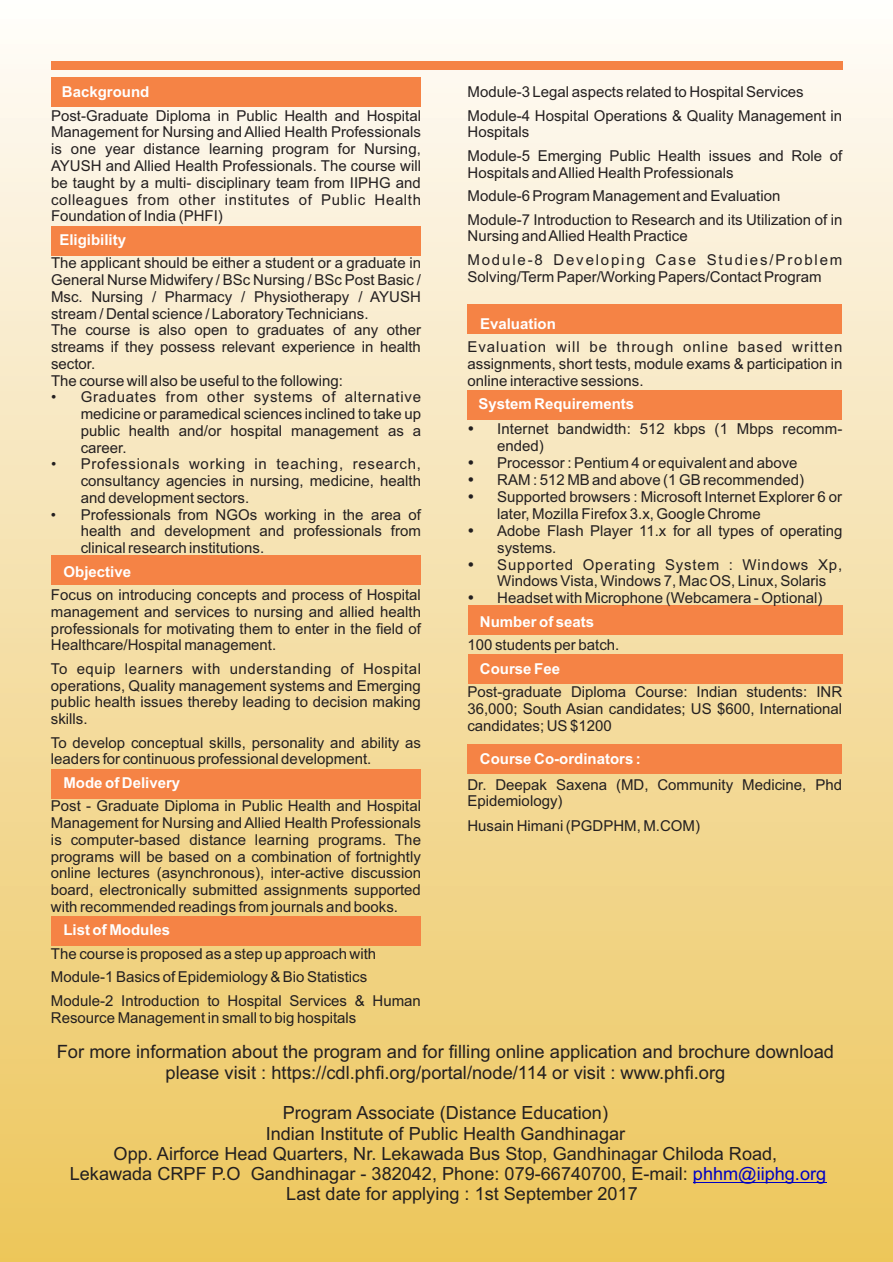
<style>
.page{position:relative;width:893px;height:1262px;background:#fff}
.page>*{position:absolute;margin:0;border:0;box-sizing:border-box;transform-origin:0 0}
.t1{font:18.3px/20.4px "Arial";color:#231f20;text-align:center}
.t2{font:18.15px "Arial";color:#231f20}
.t3{font:15px/16.8px "Arial";color:#231f20;text-align:justify}
.t4{font:700 15px "Arial";color:#fff}
.t5{font:15px/23.4px "Arial";letter-spacing:.12em;color:#231f20}
.s1{color:#0000c4}
</style>
<div class="page">
<div style="left:0;top:0;width:893px;height:1262px;background:linear-gradient(to bottom,#fefbf8,#ecc55a)"></div>
<div style="left:468px;top:654px;width:374px;height:30px;background:#f58345"></div>
<div style="left:467px;top:390px;width:374px;height:30px;background:#f58345"></div>
<div style="left:468px;top:605px;width:374px;height:30px;background:#f58345"></div>
<div style="left:467px;top:744px;width:374px;height:30px;background:#f58345"></div>
<div style="left:467px;top:304px;width:374px;height:30px;background:#f58345"></div>
<div style="left:51px;top:555px;width:370px;height:30px;background:#f58345"></div>
<div style="left:51px;top:768px;width:369px;height:30px;background:#f58345"></div>
<div style="left:51px;top:916px;width:369px;height:30px;background:#f58345"></div>
<div style="left:51px;top:226px;width:370px;height:29px;background:#f58345"></div>
<div style="left:51px;top:77px;width:370px;height:30px;background:#f58345"></div>
<div style="left:51px;top:61px;width:791px;height:9px;background:#f58345"></div>
<hr style="left:693px;top:1181px;width:133px;height:1px;background:#0000c4">
<svg style="left:469px;top:426px;width:4px;height:5px"></svg>
<svg style="left:469px;top:460px;width:4px;height:5px"></svg>
<svg style="left:469px;top:477px;width:4px;height:5px"></svg>
<svg style="left:468px;top:494px;width:5px;height:5px"></svg>
<svg style="left:468px;top:528px;width:5px;height:4px"></svg>
<svg style="left:468px;top:562px;width:5px;height:4px"></svg>
<svg style="left:468px;top:595px;width:5px;height:5px"></svg>
<p class="t4" style="left:62px;top:86px;width:89px">Background</p>
<p class="t3" style="left:51px;top:108px;width:371px">Post-Graduate Diploma in Public Health and Hospital Management for Nursing and Allied Health Professionals is one year distance learning program for Nursing, AYUSH and Allied Health Professionals. The course will be taught by a multi- disciplinary team from IIPHG and colleagues from other institutes of Public Health Foundation of India (PHFI)</p>
<p class="t4" style="left:59px;top:234px;width:68px">Eligibility</p>
<p class="t3" style="left:51px;top:256px;width:371px;text-align:left">The applicant should be either a student or a graduate in General Nurse Midwifery / BSc Nursing / BSc Post Basic / Msc. Nursing / Pharmacy / Physiotherapy / AYUSH stream / Dental science / Laboratory Technicians.<br>The course is also open to graduates of any other streams if they possess relevant experience in health sector.<br>The course will also be useful to the following:</p>
<p class="t3" style="left:81px;top:390px;width:342px;text-indent:-30px">• Graduates from other systems of alternative medicine or paramedical sciences inclined to take up public health and/or hospital management as a career.</p>
<p class="t3" style="left:81px;top:457px;width:342px;text-indent:-30px">• Professionals working in teaching, research, consultancy agencies in nursing, medicine, health and development sectors.</p>
<p class="t3" style="left:81px;top:507px;width:342px;text-indent:-30px">• Professionals from NGOs working in the area of health and development and professionals from clinical research institutions.</p>
<p class="t4" style="left:63px;top:566px;width:69px">Objective</p>
<p class="t3" style="left:51px;top:588px;width:371px">Focus on introducing concepts and process of Hospital management and services to nursing and allied health professionals for motivating them to enter in the field of Healthcare/Hospital management.</p>
<p class="t3" style="left:51px;top:661px;width:371px">To equip learners with understanding of Hospital operations, Quality management systems and Emerging public health issues thereby leading to decision making skills.</p>
<p class="t3" style="left:51px;top:735px;width:371px">To develop conceptual skills, personality and ability as leaders for continuous professional development.</p>
<p class="t4" style="left:63px;top:777px;width:118px">Mode of Delivery</p>
<p class="t3" style="left:51px;top:799px;width:371px">Post - Graduate Diploma in Public Health and Hospital Management for Nursing and Allied Health Professionals is computer-based distance learning programs. The programs will be based on a combination of fortnightly online lectures (asynchronous), inter-active discussion board, electronically submitted assignments supported with recommended readings from journals and books.</p>
<p class="t4" style="left:63px;top:924px;width:108px">List of Modules</p>
<p class="t3" style="left:51px;top:943px;width:371px;line-height:23.4px;text-align:left">The course is proposed as a step up approach with<br>Module-1 Basics of Epidemiology &amp; Bio Statistics<br>Module-2 Introduction to Hospital Services &amp; Human</p>
<p class="t3" style="left:51px;top:1010px;width:307px">Resource Management in small to big hospitals</p>
<p class="t3" style="left:467px;top:82px;width:376px;line-height:23.4px">Module-3 Legal aspects related to Hospital Services<br>Module-4 Hospital Operations &amp; Quality Management in</p>
<p class="t3" style="left:467px;top:122px;width:376px;line-height:23.4px">Hospitals<br>Module-5 Emerging Public Health issues and Role of</p>
<p class="t3" style="left:467px;top:162px;width:376px;line-height:23.4px;text-align:left">Hospitals and Allied Health Professionals<br>Module-6 Program Management and Evaluation<br>Module-7 Introduction to Research and its Utilization of in</p>
<p class="t5" style="left:467px;top:226px;width:376px">Nursing and Allied Health Practice<br>Module-8 Developing Case Studies/Problem</p>
<p class="t3" style="left:467px;top:269px;width:356px">Solving/Term Paper/Working Papers/Contact Program</p>
<p class="t4" style="left:480px;top:318px;width:77px">Evaluation</p>
<p class="t3" style="left:467px;top:340px;width:376px">Evaluation will be through online based written assignments, short tests, module exams &amp; participation in online interactive sessions.</p>
<p class="t4" style="left:478px;top:398px;width:157px">System Requirements</p>
<p class="t3" style="left:497px;top:422px;width:347px;text-align:left">Internet bandwidth: 512 kbps (1 Mbps recomm&shy;ended)<br>Processor : Pentium 4 or equivalent and above<br>RAM : 512 MB and above (1 GB recommended)<br>Supported browsers : Microsoft Internet Explorer 6 or later, Mozilla Firefox 3.x, Google Chrome<br>Adobe Flash Player 11.x for all types of operating systems.<br>Supported Operating System : Windows Xp, Windows Vista, Windows 7, Mac OS, Linux, Solaris Headset with Microphone (Webcamera - Optional)</p>
<p class="t4" style="left:480px;top:616px;width:116px">Number of seats</p>
<p class="t3" style="left:467px;top:638px;width:153px">100 students per batch.</p>
<p class="t4" style="left:480px;top:663px;width:82px">Course Fee</p>
<p class="t3" style="left:467px;top:685px;width:376px">Post-graduate Diploma Course: Indian students: INR 36,000; South Asian candidates; US $600, International candidates; US $1200</p>
<p class="t4" style="left:480px;top:753px;width:162px">Course Co-ordinators :</p>
<p class="t3" style="left:467px;top:777px;width:376px">Dr. Deepak Saxena (MD, Community Medicine, Phd<br>Epidemiology)</p>
<p class="t3" style="left:467px;top:819px;width:234px">Husain Himani (PGDPHM, M.COM)</p>
<p class="t1" style="left:57px;top:1043px;width:778px">For more information about the program and for filling online application and brochure download please visit : https://cdl.phfi.org/portal/node/114 or visit : www.phfi.org</p>
<p class="t2" style="left:283px;top:1106px;width:327px">Program Associate (Distance Education)</p>
<p class="t2" style="left:266px;top:1126px;width:361px">Indian Institute of Public Health Gandhinagar</p>
<p class="t2" style="left:114px;top:1146px;width:665px">Opp. Airforce Head Quarters, Nr. Lekawada Bus Stop, Gandhinagar Chiloda Road,</p>
<p class="t2" style="left:70px;top:1166px;width:757px">Lekawada CRPF P.O Gandhinagar - 382042, Phone: 079-66740700, E-mail: <span class="s1">phhm@iiphg.org</span></p>
<p class="t2" style="left:286px;top:1187px;width:353px">Last date for applying : 1st September 2017</p>
</div>
